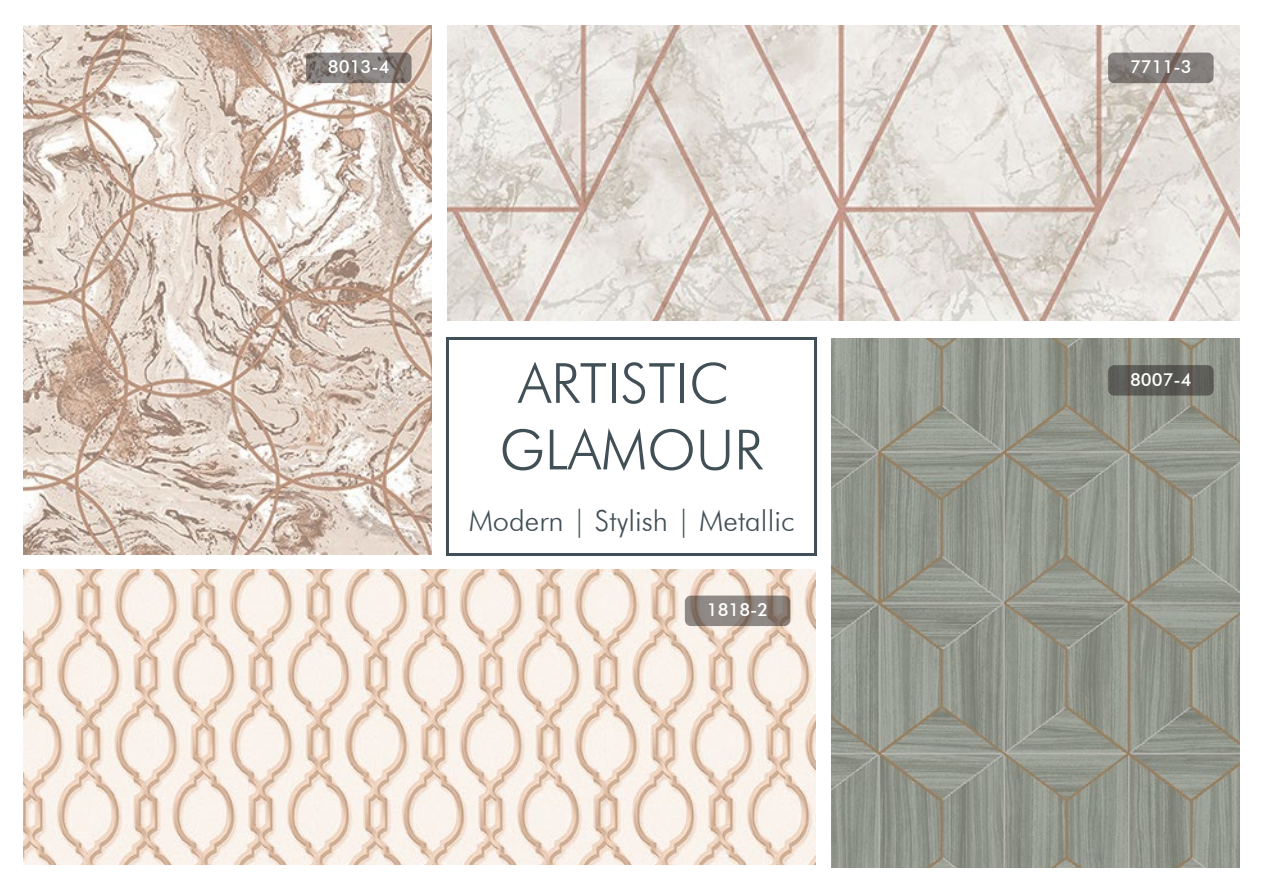
<style>
.page{position:relative;width:1263px;height:893px;background:#fff}
.page>*{position:absolute;margin:0;border:0;box-sizing:border-box;transform-origin:0 0}
.t1{font:300 55.5px/66.6px "Futura BT";color:#414f56;text-align:center}
.t2{font:300 29.1px "Futura BT";color:#414f56}
.t3{font:500 18px "Futura BT";color:#fff}
</style>
<div class="page">
<div style="left:446px;top:337px;width:371px;height:219px;border:3px solid #414f56"></div>
<img style="left:23px;top:25px;width:408px;height:529px">
<img style="left:831px;top:339px;width:408px;height:529px">
<img style="left:447px;top:25px;width:792px;height:295px">
<img style="left:23px;top:570px;width:792px;height:295px">
<svg style="left:306px;top:53px;width:105px;height:30px;background:#827c78"></svg>
<svg style="left:685px;top:596px;width:105px;height:30px;background:#89807a"></svg>
<svg style="left:1108px;top:53px;width:105px;height:30px;background:#817c7a"></svg>
<div style="left:1108px;top:365px;width:105px;height:31px;background:#5b5b57;border-radius:6px"></div>
<p class="t3" style="left:328px;top:56px;width:63px">8013-4</p>
<h1 class="t1" style="left:500px;top:349px;width:265px">ARTISTIC<br>GLAMOUR</h1>
<h2 class="t2" style="left:469px;top:503px;width:327px">Modern | Stylish | Metallic</h2>
<p class="t3" style="left:707px;top:599px;width:63px">1818-2</p>
<p class="t3" style="left:1130px;top:56px;width:63px">7711-3</p>
<p class="t3" style="left:1130px;top:369px;width:63px">8007-4</p>
</div>
